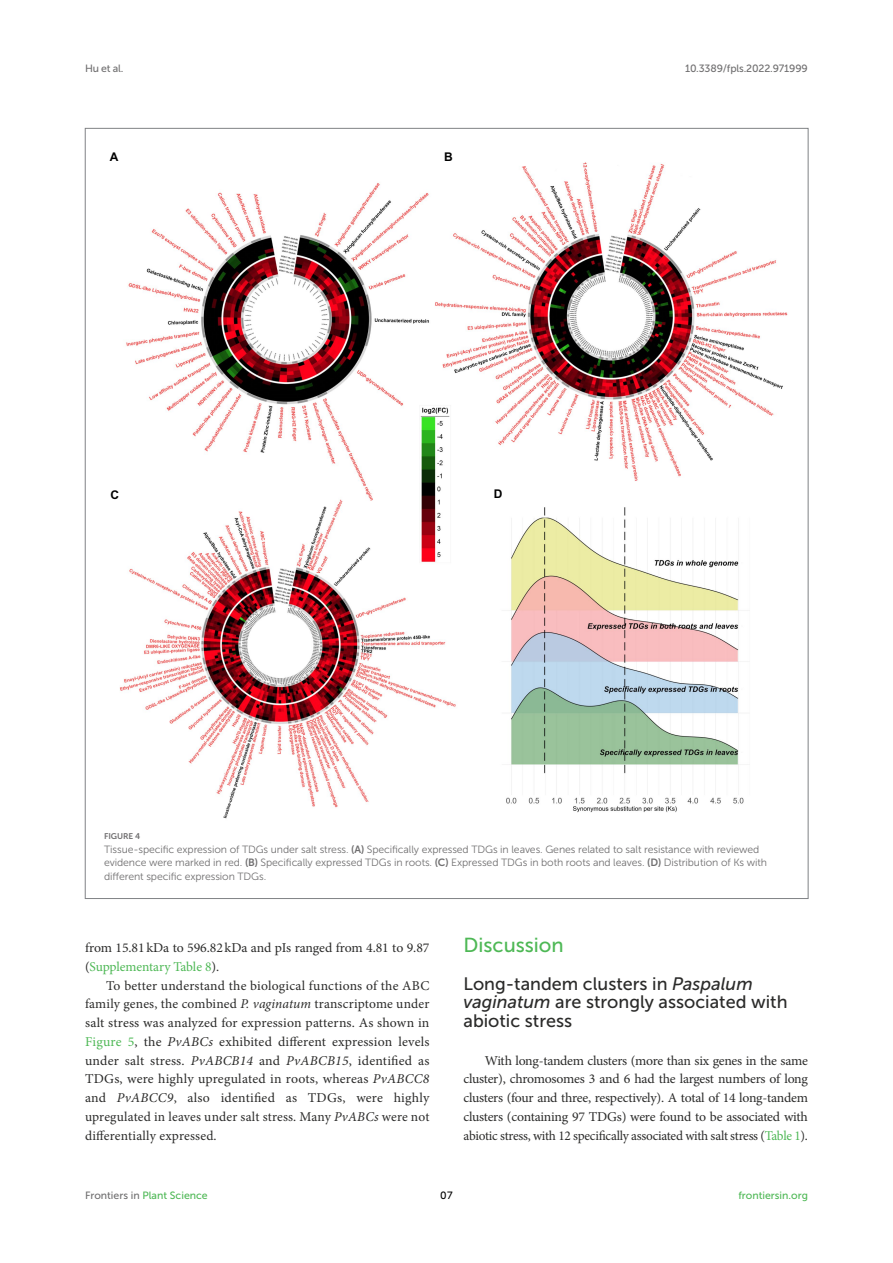
<style>
.page{position:relative;width:893px;height:1263px;background:#fff}
.page>*{position:absolute;margin:0;border:0;box-sizing:border-box;transform-origin:0 0}
.HEAD_1{font:20.25px "Museo Sans 500";color:#4eb855}
.HEAD_2_after_HEAD_1{font:18px/18.8px "Museo Sans 500";color:#2b2b2a}
.TEXT{font:13.5px/18.8px "Minion Pro";letter-spacing:.015em;color:#2b2b2a;text-align:justify}
.TEXT_FLUSH{font:13.5px/18.8px "Minion Pro";letter-spacing:-.015em;color:#2b2b2a}
.t1{font:700 12px "Arial";color:#000}
.FIG_LEG{font:10.5px/13.5px "Museo Sans 300";letter-spacing:-.01em;color:#706f70}
.t2{font:10.5px "Museo Sans 500";color:#4eb855}
.t3{font:10.5px "Museo Sans 500";letter-spacing:-.015em;color:#706f70}
.t4{font:10.5px "Museo Sans 500";color:#000}
.FIG_HD{font:8.25px "Museo Sans 700";letter-spacing:-.01em;color:#706f70}
.s1{font-family:"Museo Sans 700"}
.s2{color:#4eb855}
.s3{font-style:italic}
.s4{color:#706f70}
</style>
<div class="page">
<img style="left:119px;top:162px;width:669px;height:657px">
<p class="t3" style="left:85px;top:63px;width:40px">Hu et al.</p>
<p class="t3" style="left:685px;top:63px;width:124px">10.3389/fpls.2022.971999</p>
<p class="t1" style="left:110px;top:148px;width:10px">A</p>
<p class="t1" style="left:444px;top:148px;width:10px">B</p>
<p class="t1" style="left:110px;top:486px;width:10px">C</p>
<p class="t1" style="left:494px;top:485px;width:10px">D</p>
<p class="FIG_HD" style="left:104px;top:832px;width:37px">FIGURE 4</p>
<p class="FIG_LEG" style="left:104px;top:842px;width:664px">Tissue-specific expression of TDGs under salt stress. <span class="s1">(A)</span> Specifically expressed TDGs in leaves. Genes related to salt resistance with reviewed evidence were marked in red. <span class="s1">(B)</span> Specifically expressed TDGs in roots. <span class="s1">(C)</span> Expressed TDGs in both roots and leaves. <span class="s1">(D)</span> Distribution of Ks with different specific expression TDGs.</p>
<p class="TEXT_FLUSH" style="left:85px;top:938px;width:346px">from 15.81kDa to 596.82kDa and pIs ranged from 4.81 to 9.87 (<span class="s2">Supplementary Table 8</span>).</p>
<p class="TEXT" style="left:85px;top:976px;width:346px;text-indent:21px">To better understand the biological functions of the ABC family genes, the combined <span class="s3">P. vaginatum</span> transcriptome under salt stress was analyzed for expression patterns. As shown in <span class="s2">Figure 5</span>, the <span class="s3">PvABCs</span> exhibited different expression levels under salt stress. <span class="s3">PvABCB14</span> and <span class="s3">PvABCB15</span>, identified as TDGs, were highly upregulated in roots, whereas <span class="s3">PvABCC8 </span>and <span class="s3">PvABCC9</span>, also identified as TDGs, were highly upregulated in leaves under salt stress. Many <span class="s3">PvABCs</span> were not differentially expressed.</p>
<p class="HEAD_1" style="left:463px;top:934px;width:102px">Discussion</p>
<p class="HEAD_2_after_HEAD_1" style="left:463px;top:974px;width:326px">Long-tandem clusters in <span class="s3">Paspalum vaginatum</span> are strongly associated with abiotic stress</p>
<p class="TEXT_FLUSH" style="left:463px;top:1051px;width:346px;text-align:justify;text-indent:21px">With long-tandem clusters (more than six genes in the same cluster), chromosomes 3 and 6 had the largest numbers of long clusters (four and three, respectively). A total of 14 long-tandem clusters (containing 97 TDGs) were found to be associated with abiotic stress, with 12 specifically associated with salt stress (<span class="s2">Table 1</span>).</p>
<p class="t2" style="left:85px;top:1190px;width:124px"><span class="s4">Frontiers in</span> Plant Science</p>
<p class="t4" style="left:440px;top:1190px;width:14px">07</p>
<p class="t2" style="left:738px;top:1190px;width:71px">frontiersin.org</p>
</div>
